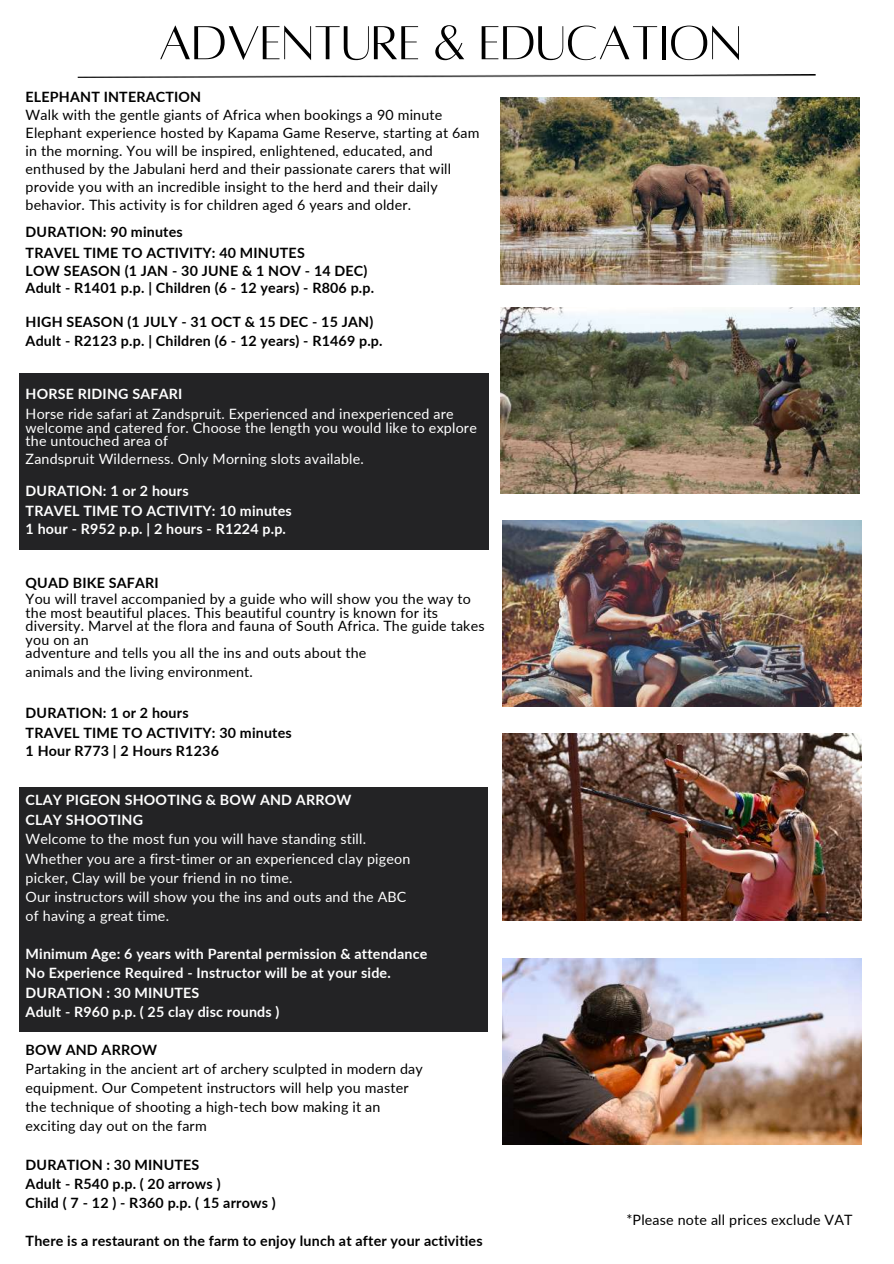
<style>
.page{position:relative;width:894px;height:1264px;background:#fff}
.page>*{position:absolute;margin:0;border:0;box-sizing:border-box;transform-origin:0 0}
.t1{font:52.5px "Alta regular";color:#000}
.t2{font:14.25px/18px "Lato";letter-spacing:.015em;color:#000}
.t3{font:700 14.25px/19.2px "Lato";letter-spacing:.015em;color:#000}
.t4{font:14.25px/19.2px "Lato";letter-spacing:.015em;color:#fff}
.t5{font:700 14.25px/19.2px "Lato";letter-spacing:.015em;color:#fff}
</style>
<div class="page">
<img style="left:77px;top:74px;width:739px;height:4px">
<img style="left:500px;top:98px;width:359px;height:186px">
<img style="left:500px;top:308px;width:359px;height:186px">
<div style="left:19px;top:787px;width:469px;height:244px;background:#232325"></div>
<img style="left:502px;top:520px;width:359px;height:186px">
<img style="left:502px;top:734px;width:359px;height:186px">
<img style="left:502px;top:958px;width:359px;height:186px">
<div style="left:20px;top:373px;width:469px;height:176px;background:#232325"></div>
<h1 class="t1" style="left:158px;top:17px;width:584px">ADVENTURE &amp; EDUCATION</h1>
<p class="t3" style="left:26px;top:87px;width:177px">ELEPHANT INTERACTION</p>
<p class="t2" style="left:26px;top:106px;width:455px">Walk with the gentle giants of Africa when bookings a 90 minute Elephant experience hosted by Kapama Game Reserve, starting at 6am in the morning. You will be inspired, enlightened, educated, and enthused by the Jabulani herd and their passionate carers that will provide you with an incredible insight to the herd and their daily behavior. This activity is for children aged 6 years and older.</p>
<p class="t3" style="left:26px;top:222px;width:280px;line-height:20.2px">DURATION: 90 minutes<br>TRAVEL TIME TO ACTIVITY: 40 MINUTES</p>
<p class="t3" style="left:26px;top:262px;width:350px;line-height:16.8px">LOW SEASON (1 JAN - 30 JUNE &amp; 1 NOV - 14 DEC)<br>Adult - R1401 p.p. | Children (6 - 12 years) - R806 p.p.</p>
<p class="t3" style="left:26px;top:313px;width:358px;line-height:18px">HIGH SEASON (1 JULY - 31 OCT &amp; 15 DEC - 15 JAN)<br>Adult - R2123 p.p. | Children (6 - 12 years) - R1469 p.p.</p>
<p class="t5" style="left:26px;top:383px;width:158px">HORSE RIDING SAFARI</p>
<p class="t4" style="left:26px;top:407px;width:452px;line-height:13.5px">Horse ride safari at Zandspruit. Experienced and inexperienced are welcome and catered for. Choose the length you would like to explore the untouched area of</p>
<p class="t4" style="left:26px;top:449px;width:340px">Zandspruit Wilderness. Only Morning slots available.</p>
<p class="t5" style="left:26px;top:480px;width:267px;line-height:20.2px">DURATION: 1 or 2 hours<br>TRAVEL TIME TO ACTIVITY: 10 minutes</p>
<p class="t5" style="left:26px;top:518px;width:262px">1 hour - R952 p.p. | 2 hours - R1224 p.p.</p>
<p class="t3" style="left:26px;top:572px;width:135px">QUAD BIKE SAFARI</p>
<p class="t2" style="left:26px;top:592px;width:460px;line-height:13.5px">You will travel accompanied by a guide who will show you the way to the most beautiful places. This beautiful country is known for its diversity. Marvel at the flora and fauna of South Africa. The guide takes you on an<br>adventure and tells you all the ins and outs about the</p>
<p class="t2" style="left:26px;top:662px;width:229px">animals and the living environment.</p>
<p class="t3" style="left:26px;top:702px;width:267px;line-height:20.2px">DURATION: 1 or 2 hours<br>TRAVEL TIME TO ACTIVITY: 30 minutes</p>
<p class="t3" style="left:26px;top:741px;width:195px">1 Hour R773 | 2 Hours R1236</p>
<p class="t5" style="left:26px;top:789px;width:327px;line-height:20.2px">CLAY PIGEON SHOOTING &amp; BOW AND ARROW<br>CLAY SHOOTING</p>
<p class="t4" style="left:26px;top:829px;width:386px">Welcome to the most fun you will have standing still.<br>Whether you are a first-timer or an experienced clay pigeon picker, Clay will be your friend in no time.<br>Our instructors will show you the ins and outs and the ABC of having a great time.</p>
<p class="t5" style="left:26px;top:944px;width:403px">Minimum Age: 6 years with Parental permission &amp; attendance No Experience Required - Instructor will be at your side.<br>DURATION : 30 MINUTES<br>Adult - R960 p.p. ( 25 clay disc rounds )</p>
<p class="t3" style="left:26px;top:1039px;width:133px">BOW AND ARROW</p>
<p class="t2" style="left:26px;top:1058px;width:398px;line-height:19.2px">Partaking in the ancient art of archery sculpted in modern day equipment. Our Competent instructors will help you master the technique of shooting a high-tech bow making it an exciting day out on the farm</p>
<p class="t3" style="left:26px;top:1154px;width:251px">DURATION : 30 MINUTES<br>Adult - R540 p.p. ( 20 arrows )<br>Child ( 7 - 12 ) - R360 p.p. ( 15 arrows )</p>
<p class="t3" style="left:26px;top:1231px;width:458px">There is a restaurant on the farm to enjoy lunch at after your activities</p>
<p class="t2" style="left:626px;top:1210px;width:228px">*Please note all prices exclude VAT</p>
</div>
